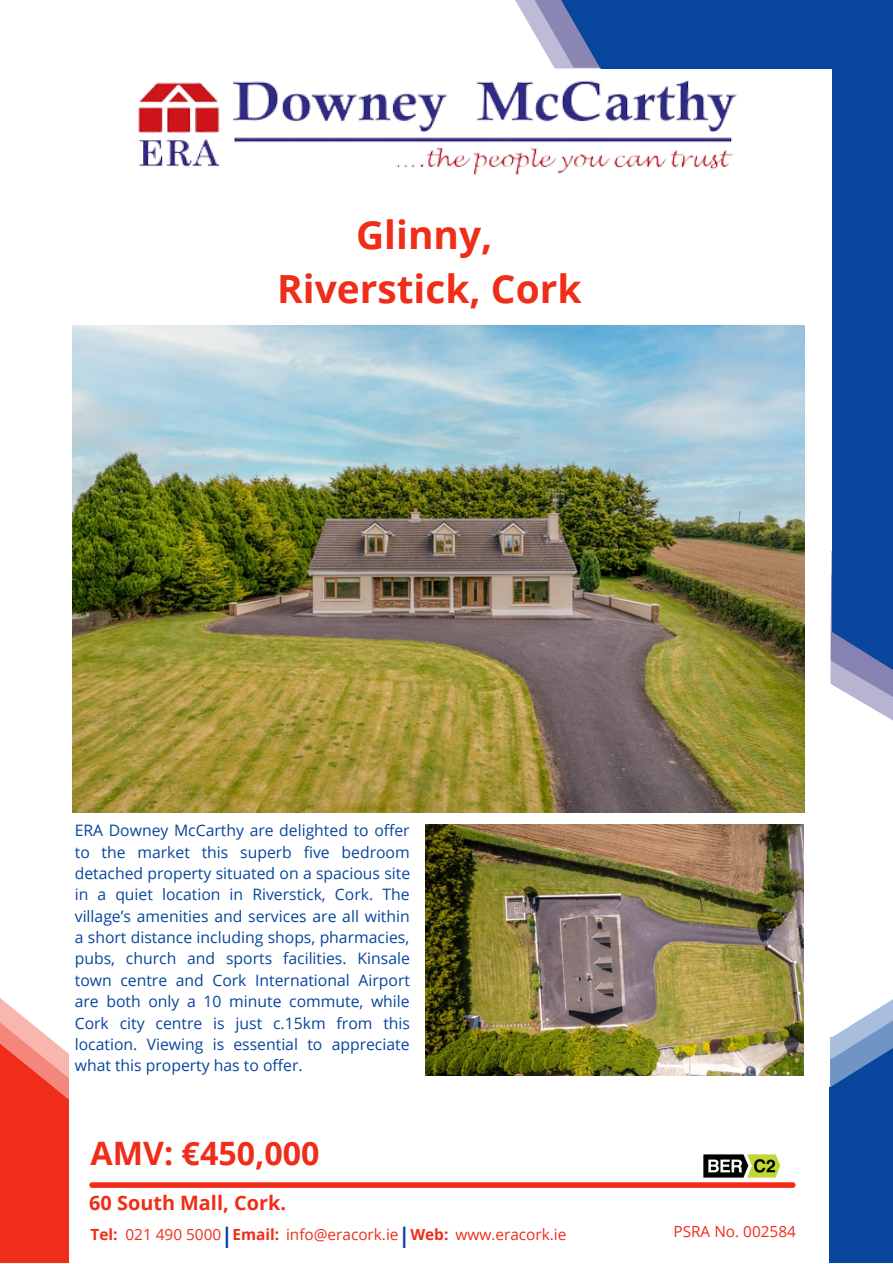
<style>
.page{position:relative;width:893px;height:1264px;background:#fff}
.page>*{position:absolute;margin:0;border:0;box-sizing:border-box;transform-origin:0 0}
.t1{font:700 38.85px "Open Sans";color:#ef2d19}
.t2{font:700 32.25px "Open Sans";color:#ef2d19}
.t3{font:700 21.3px "Open Sans";color:#08459d}
.t4{font:700 19.8px "Open Sans";color:#ef2d19}
.t5{font:15.75px/21.3px "Open Sans";color:#08459d;text-align:justify}
.t6{font:15.3px "Open Sans";color:#ef2d19}
.t7{font:700 15.3px "Open Sans";color:#ef2d19}
</style>
<div class="page">
<svg style="left:515px;top:0;width:13px;height:22px"></svg>
<svg style="left:528px;top:0;width:27px;height:47px"></svg>
<div style="left:601px;top:0;width:291px;height:69px;background:#08459d"></div>
<svg style="left:830px;top:604px;width:62px;height:116px"></svg>
<div style="left:831px;top:0;width:61px;height:631px;background:#08459d"></div>
<svg style="left:831px;top:572px;width:61px;height:119px;fill:#08459d"></svg>
<div style="left:92px;top:1182px;width:700px;height:5px;background:#ef2d19"></div>
<img style="left:138px;top:47px;width:599px;height:128px">
<svg style="left:555px;top:0;width:102px;height:68px"></svg>
<img style="left:73px;top:325px;width:731px;height:487px">
<div style="left:0;top:1054px;width:69px;height:208px;background:#ef2d19"></div>
<svg style="left:0;top:998px;width:69px;height:101px"></svg>
<div style="left:830px;top:1037px;width:62px;height:225px;background:#08459d"></div>
<svg style="left:830px;top:1000px;width:62px;height:87px"></svg>
<img style="left:425px;top:824px;width:378px;height:251px">
<img style="left:703px;top:1154px;width:78px;height:24px">
<p class="t1" style="left:356px;top:208px;width:138px">Glinny,</p>
<p class="t1" style="left:277px;top:262px;width:306px">Riverstick, Cork</p>
<p class="t5" style="left:75px;top:819px;width:337px">ERA Downey McCarthy are delighted to offer to the market this superb five bedroom detached property situated on a spacious site in a quiet location in Riverstick, Cork. The village’s amenities and services are all within a short distance including shops, pharmacies, pubs, church and sports facilities. Kinsale town centre and Cork International Airport are both only a 10 minute commute, while Cork city centre is just c.15km from this location. Viewing is essential to appreciate what this property has to offer.</p>
<p class="t2" style="left:91px;top:1130px;width:230px">AMV: €450,000</p>
<p class="t4" style="left:89px;top:1189px;width:198px">60 South Mall, Cork.</p>
<p class="t7" style="left:91px;top:1223px;width:29px">Tel:</p>
<p class="t6" style="left:125px;top:1223px;width:97px">021 490 5000</p>
<p class="t3" style="left:221px;top:1219px;width:13px">|</p>
<p class="t7" style="left:232px;top:1223px;width:48px">Email:</p>
<p class="t6" style="left:286px;top:1223px;width:114px">info@eracork.ie</p>
<p class="t3" style="left:398px;top:1219px;width:13px">|</p>
<p class="t7" style="left:410px;top:1223px;width:39px">Web:</p>
<p class="t6" style="left:455px;top:1223px;width:112px">www.eracork.ie</p>
<p class="t6" style="left:673px;top:1220px;width:124px">PSRA No. 002584</p>
</div>
